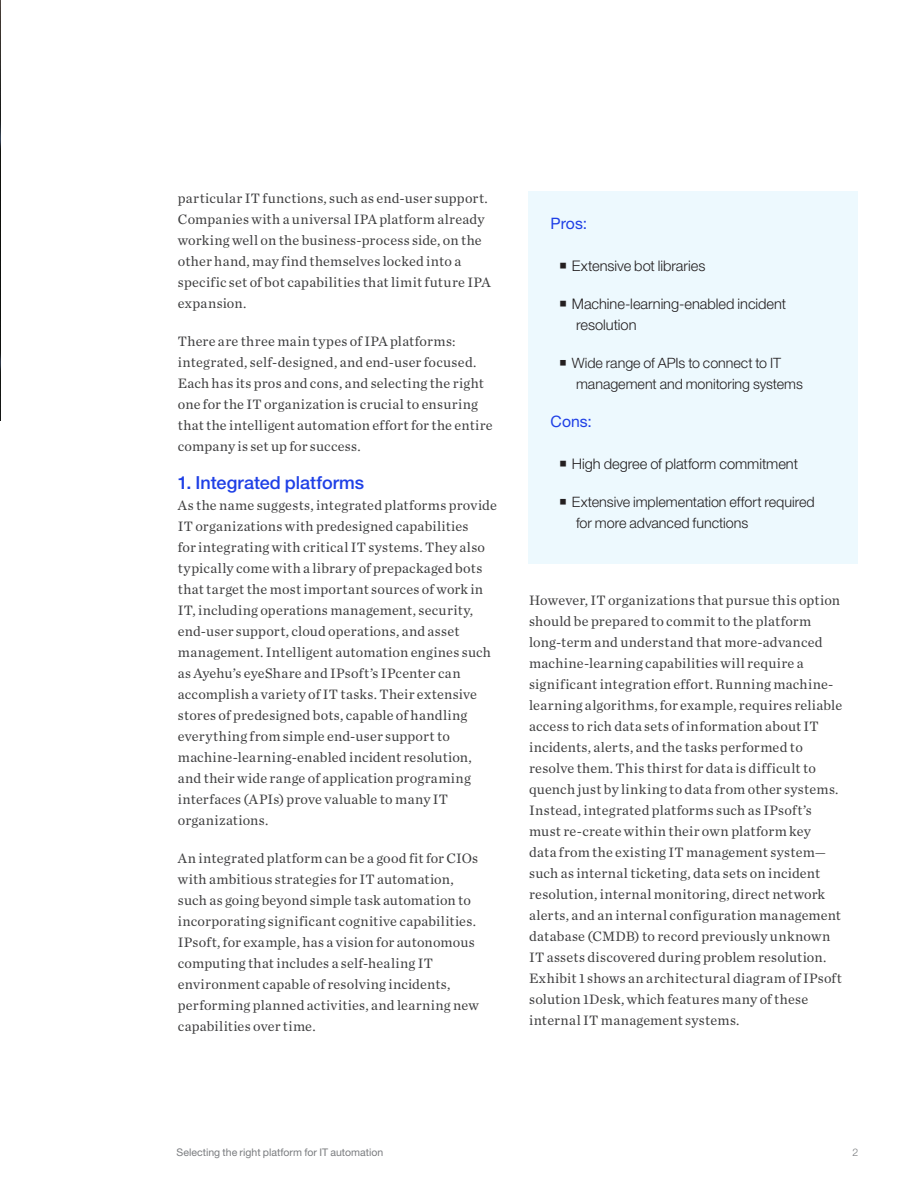
<style>
.page{position:relative;width:918px;height:1188px;background:#fff}
.page>*{position:absolute;margin:0;border:0;box-sizing:border-box;transform-origin:0 0}
.Heading___Level_1{font:500 18px "Helvetica Neue LT Std";color:#1f40e6}
.Heading_-_Level_2{font:15.75px "Helvetica Neue LT Std";letter-spacing:.005em;color:#1f40e6}
.t1{font:300 14.7px/21px "Helvetica Neue LT Std";letter-spacing:-.005em;color:#231f20}
.t2{font:300 14.4px/21px "Helvetica Neue LT Std";color:#231f20}
.Body_Copy{font:14.25px/21px "Chronicle Text G1";letter-spacing:.015em;color:#3e3e3f}
.t3{font:300 14.25px/21px "Helvetica Neue LT Std";color:#231f20}
.Folio{font:10.5px "Helvetica Neue LT Std";color:#7a7c7f}
.t4{font:300 10.5px "Helvetica Neue LT Std";color:#7a7c7f}
</style>
<div class="page">
<img style="left:0;top:0;width:1px;height:421px">
<div style="left:528px;top:191px;width:330px;height:373px;background:#edf9fe"></div>
<p class="Body_Copy" style="left:178px;top:187px;width:314px">particular IT functions, such as end-user support.<br>Companies with a universal IPA platform already working well on the business-process side, on the other hand, may find themselves locked into a specific set of bot capabilities that limit future IPA expansion.</p>
<p class="Body_Copy" style="left:178px;top:330px;width:316px">There are three main types of IPA platforms: integrated, self-designed, and end-user focused.<br>Each has its pros and cons, and selecting the right one for the IT organization is crucial to ensuring that the intelligent automation effort for the entire company is set up for success.</p>
<h3 class="Heading___Level_1" style="left:178px;top:472px;width:188px">1. Integrated platforms</h3>
<p class="Body_Copy" style="left:178px;top:494px;width:321px">As the name suggests, integrated platforms provide IT organizations with predesigned capabilities<br>for integrating with critical IT systems. They also typically come with a library of prepackaged bots that target the most important sources of work in IT, including operations management, security, end-user support, cloud operations, and asset management. Intelligent automation engines such as Ayehu’s eyeShare and IPsoft’s IPcenter can accomplish a variety of IT tasks. Their extensive stores of predesigned bots, capable of handling everything from simple end-user support to machine-learning-enabled incident resolution, and their wide range of application programing interfaces (APIs) prove valuable to many IT organizations.</p>
<p class="Body_Copy" style="left:178px;top:847px;width:302px">An integrated platform can be a good fit for CIOs with ambitious strategies for IT automation, such as going beyond simple task automation to incorporating significant cognitive capabilities.<br>IPsoft, for example, has a vision for autonomous computing that includes a self-healing IT environment capable of resolving incidents, performing planned activities, and learning new capabilities over time.</p>
<h4 class="Heading_-_Level_2" style="left:551px;top:214px;width:38px">Pros:</h4>
<p class="t1" style="left:572px;top:255px;width:135px">Extensive bot libraries</p>
<p class="t1" style="left:572px;top:293px;width:216px">Machine-learning-enabled incident resolution</p>
<p class="t3" style="left:572px;top:352px;width:233px">Wide range of APIs to connect to IT management and monitoring systems</p>
<h4 class="Heading_-_Level_2" style="left:551px;top:412px;width:43px">Cons:</h4>
<p class="t1" style="left:572px;top:453px;width:228px">High degree of platform commitment</p>
<p class="t2" style="left:572px;top:491px;width:244px">Extensive implementation effort required for more advanced functions</p>
<p class="Body_Copy" style="left:529px;top:589px;width:315px">However, IT organizations that pursue this option should be prepared to commit to the platform long-term and understand that more-advanced machine-learning capabilities will require a significant integration effort. Running machine&shy;learning algorithms, for example, requires reliable access to rich data sets of information about IT incidents, alerts, and the tasks performed to resolve them. This thirst for data is difficult to quench just by linking to data from other systems.<br>Instead, integrated platforms such as IPsoft’s must re-create within their own platform key<br>data from the existing IT management system— such as internal ticketing, data sets on incident resolution, internal monitoring, direct network alerts, and an internal configuration management database (CMDB) to record previously unknown IT assets discovered during problem resolution.<br>Exhibit 1 shows an architectural diagram of IPsoft solution 1Desk, which features many of these internal IT management systems.</p>
<p class="Folio" style="left:177px;top:1146px;width:208px">Selecting the right platform for IT automation</p>
<p class="t4" style="left:853px;top:1145px;width:7px">2</p>
</div>
